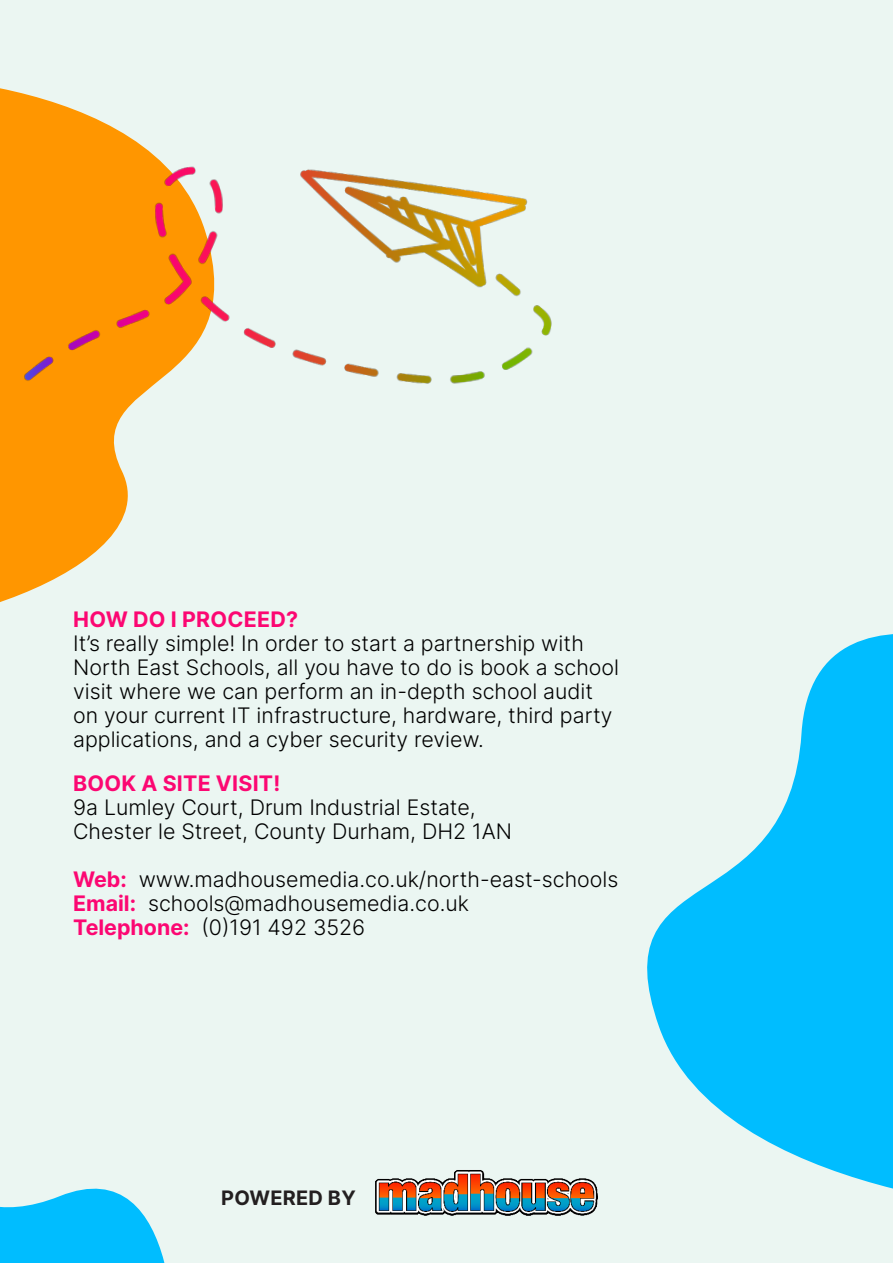
<style>
.page{position:relative;width:893px;height:1263px;background:#ebf6f2}
.page>*{position:absolute;margin:0;border:0;box-sizing:border-box;transform-origin:0 0}
.t1{font:300 21.45px/24px "Inter";color:#000}
.t2{font:700 21.45px "Inter";letter-spacing:.01em;color:#fc0772}
.t3{font:700 19.95px "Inter";letter-spacing:.01em;color:#231f20}
.s1{font-weight:700;color:#fc0772}
</style>
<div class="page">
<svg style="left:0;top:88px;width:137px;height:514px;fill:#ff9600"></svg>
<svg style="left:647px;top:634px;width:246px;height:555px;fill:#00bdff"></svg>
<svg style="left:0;top:1188px;width:165px;height:75px"></svg>
<img style="left:12px;top:142px;width:540px;height:382px">
<img style="left:375px;top:1170px;width:223px;height:46px">
<p class="t2" style="left:73px;top:604px;width:226px">HOW DO I PROCEED?</p>
<p class="t1" style="left:73px;top:631px;width:547px">It’s really simple! In order to start a partnership with North East Schools, all you have to do is book a school visit where we can perform an in-depth school audit on your current IT infrastructure, hardware, third party applications, and a cyber security review.</p>
<p class="t1" style="left:73px;top:771px;width:440px"><span class="s1">BOOK A SITE VISIT!<br></span>9a Lumley Court, Drum Industrial Estate,<br>Chester le Street, County Durham, DH2 1AN</p>
<p class="t1" style="left:73px;top:867px;width:547px"><span class="s1">Web:</span> www.madhousemedia.co.uk/north-east-schools<br><span class="s1">Email:</span> schools@madhousemedia.co.uk<br><span class="s1">Telephone:</span> (0)191 492 3526</p>
<p class="t3" style="left:221px;top:1183px;width:136px">POWERED BY</p>
</div>
